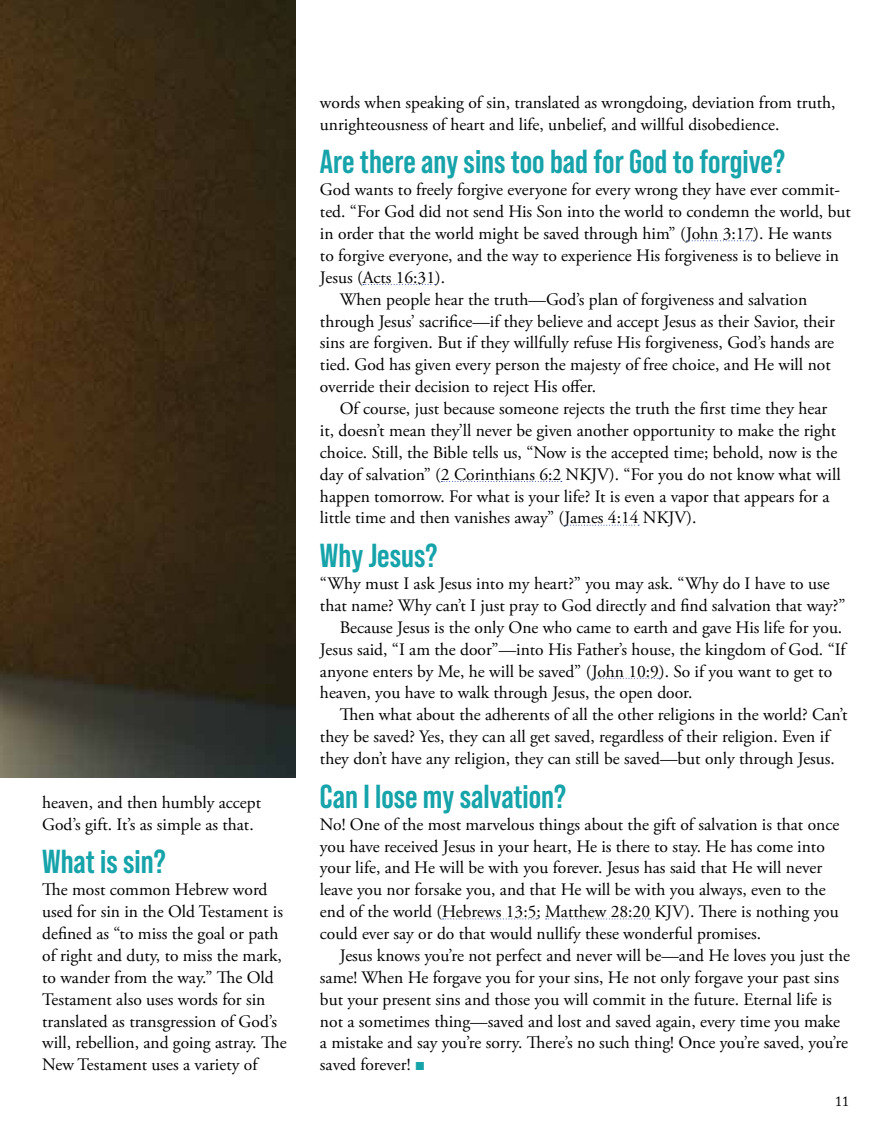
<style>
.page{position:relative;width:893px;height:1141px;background:#fff}
.page>*{position:absolute;margin:0;border:0;box-sizing:border-box;transform-origin:0 0}
.t1{font:700 33.25px "Bebas Neue Pro";color:#16a3aa}
.t2{font:17.5px/21.9px "Adobe Garamond Pro";color:#000}
.t3{font:14px "Adobe Caslon Pro";color:#000}
.s1{font-family:"Arial";font-size:17.32px;color:#16a3aa}
</style>
<div class="page">
<img style="left:0;top:0;width:295px;height:777px">
<svg style="left:687px;top:240px;width:67px;height:1px"></svg>
<svg style="left:363px;top:284px;width:73px;height:1px"></svg>
<svg style="left:441px;top:481px;width:121px;height:1px"></svg>
<svg style="left:565px;top:525px;width:74px;height:1px"></svg>
<svg style="left:592px;top:678px;width:68px;height:1px"></svg>
<svg style="left:443px;top:918px;width:94px;height:1px"></svg>
<svg style="left:546px;top:918px;width:105px;height:1px"></svg>
<p class="t2" style="left:42px;top:792px;width:220px">heaven, and then humbly accept<br>God’s gift. It’s as simple as that.</p>
<h1 class="t1" style="left:42px;top:843px;width:125px">What is sin?</h1>
<p class="t2" style="left:42px;top:879px;width:246px">The most common Hebrew word used for sin in the Old Testament is defined as “to miss the goal or path of right and duty, to miss the mark, to wander from the way.” The Old Testament also uses words for sin translated as transgression of God’s will, rebellion, and going astray. The New Testament uses a variety of</p>
<p class="t2" style="left:320px;top:92px;width:517px">words when speaking of sin, translated as wrongdoing, deviation from truth, unrighteousness of heart and life, unbelief, and willful disobedience.</p>
<h1 class="t1" style="left:320px;top:143px;width:466px">Are there any sins too bad for God to forgive?</h1>
<p class="t2" style="left:320px;top:179px;width:522px">God wants to freely forgive everyone for every wrong they have ever commit-</p>
<p class="t2" style="left:320px;top:201px;width:532px">ted. “For God did not send His Son into the world to condemn the world, but</p>
<p class="t2" style="left:320px;top:223px;width:513px">in order that the world might be saved through him” (John 3:17). He wants</p>
<p class="t2" style="left:320px;top:245px;width:521px">to forgive everyone, and the way to experience His forgiveness is to believe in</p>
<p class="t2" style="left:320px;top:267px;width:127px">Jesus (Acts 16:31).</p>
<p class="t2" style="left:340px;top:289px;width:469px">When people hear the truth—God’s plan of forgiveness and salvation</p>
<p class="t2" style="left:320px;top:311px;width:516px">through Jesus’ sacrifice—if they believe and accept Jesus as their Savior, their</p>
<p class="t2" style="left:320px;top:333px;width:516px">sins are forgiven. But if they willfully refuse His forgiveness, God’s hands are</p>
<p class="t2" style="left:320px;top:354px;width:512px">tied. God has given every person the majesty of free choice, and He will not</p>
<p class="t2" style="left:320px;top:376px;width:278px">override their decision to reject His offer.</p>
<p class="t2" style="left:340px;top:398px;width:489px">Of course, just because someone rejects the truth the first time they hear</p>
<p class="t2" style="left:320px;top:420px;width:518px">it, doesn’t mean they’ll never be given another opportunity to make the right</p>
<p class="t2" style="left:320px;top:442px;width:519px">choice. Still, the Bible tells us, “Now is the accepted time; behold, now is the</p>
<p class="t2" style="left:320px;top:464px;width:522px">day of salvation” (2 Corinthians 6:2 NKJV). “For you do not know what will</p>
<p class="t2" style="left:320px;top:486px;width:511px">happen tomorrow. For what is your life? It is even a vapor that appears for a</p>
<p class="t2" style="left:320px;top:508px;width:378px">little time and then vanishes away” (James 4:14 NKJV).</p>
<h1 class="t1" style="left:320px;top:537px;width:119px">Why Jesus?</h1>
<p class="t2" style="left:320px;top:573px;width:511px">“Why must I ask Jesus into my heart?” you may ask. “Why do I have to use</p>
<p class="t2" style="left:320px;top:595px;width:527px">that name? Why can’t I just pray to God directly and find salvation that way?”</p>
<p class="t2" style="left:340px;top:617px;width:504px">Because Jesus is the only One who came to earth and gave His life for you.</p>
<p class="t2" style="left:320px;top:639px;width:527px">Jesus said, “I am the door”—into His Father’s house, the kingdom of God. “If</p>
<p class="t2" style="left:320px;top:661px;width:514px">anyone enters by Me, he will be saved” (John 10:9). So if you want to get to</p>
<p class="t2" style="left:320px;top:683px;width:374px">heaven, you have to walk through Jesus, the open door.</p>
<p class="t2" style="left:340px;top:704px;width:509px">Then what about the adherents of all the other religions in the world? Can’t</p>
<p class="t2" style="left:320px;top:726px;width:511px">they be saved? Yes, they can all get saved, regardless of their religion. Even if</p>
<p class="t2" style="left:320px;top:748px;width:516px">they don’t have any religion, they can still be saved—but only through Jesus.</p>
<h1 class="t1" style="left:320px;top:777px;width:248px">Can I lose my salvation?</h1>
<p class="t2" style="left:320px;top:814px;width:521px">No! One of the most marvelous things about the gift of salvation is that once you have received Jesus in your heart, He is there to stay. He has come into your life, and He will be with you forever. Jesus has said that He will never leave you nor forsake you, and that He will be with you always, even to the end of the world (Hebrews 13:5; Matthew 28:20 KJV). There is nothing you could ever say or do that would nullify these wonderful promises.</p>
<p class="t2" style="left:320px;top:945px;width:531px;text-indent:20px">Jesus knows you’re not perfect and never will be—and He loves you just the same! When He forgave you for your sins, He not only forgave your past sins but your present sins and those you will commit in the future. Eternal life is not a sometimes thing—saved and lost and saved again, every time you make a mistake and say you’re sorry. There’s no such thing! Once you’re saved, you’re saved forever! <span class="s1">■</span></p>
<p class="t3" style="left:835px;top:1093px;width:15px">11</p>
</div>
